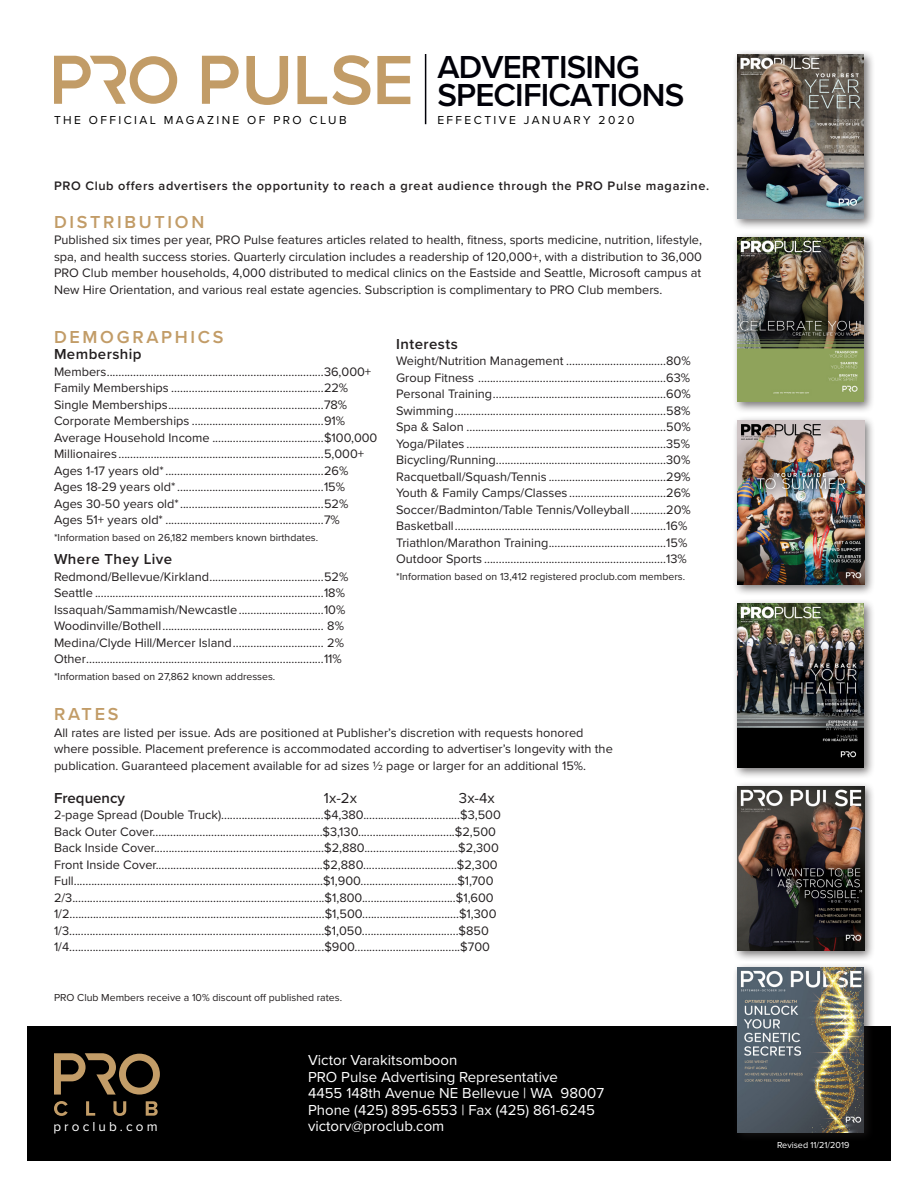
<style>
.page{position:relative;width:918px;height:1188px;background:#fff}
.page>*{position:absolute;margin:0;border:0;box-sizing:border-box;transform-origin:0 0}
.t1{font:600 33px "Proxima Nova";letter-spacing:-.025em;color:#000008}
.t2{font:600 18px "Proxima Nova";letter-spacing:.15em;color:#c29c67}
.t3{font:15px "Proxima Nova";color:#fff}
.t4{font:600 15px "Proxima Nova";letter-spacing:.03em;color:#231f20}
.t5{font:15px "Proxima Nova";color:#231f20}
.t6{font:600 15px "Proxima Nova";color:#231f20}
.t7{font:13.5px "Proxima Nova";letter-spacing:.23em;color:#fff}
.t8{font:12.75px/16.5px "Proxima Nova";color:#231f20}
.t9{font:600 12.75px "Proxima Nova";letter-spacing:.05em;color:#231f20}
.t10{font:12px "Proxima Nova";letter-spacing:.2em;color:#000}
.t11{font:10.5px "Proxima Nova";color:#231f20}
.t12{font:9px "Proxima Nova";color:#fff}
</style>
<div class="page">
<svg style="left:202px;top:56px;width:37px;height:48px"></svg>
<svg style="left:54px;top:56px;width:123px;height:48px"></svg>
<svg style="left:246px;top:56px;width:42px;height:49px"></svg>
<svg style="left:297px;top:55px;width:73px;height:50px"></svg>
<svg style="left:377px;top:56px;width:33px;height:48px"></svg>
<div style="left:27px;top:1027px;width:864px;height:134px;background:#000"></div>
<div style="left:732px;top:232px;width:143px;height:181px;background:#231f20;opacity:.6"></div>
<img style="left:737px;top:237px;width:127px;height:165px">
<div style="left:732px;top:963px;width:143px;height:180px;background:#231f20;opacity:.6"></div>
<img style="left:737px;top:968px;width:127px;height:164px">
<div style="left:732px;top:781px;width:143px;height:181px;background:#231f20;opacity:.6"></div>
<img style="left:737px;top:786px;width:127px;height:165px">
<div style="left:732px;top:599px;width:143px;height:180px;background:#231f20;opacity:.6"></div>
<img style="left:737px;top:603px;width:127px;height:165px">
<div style="left:732px;top:416px;width:143px;height:180px;background:#231f20;opacity:.6"></div>
<img style="left:737px;top:420px;width:127px;height:165px">
<hr style="left:425px;top:54px;width:1px;height:70px;background:#000008">
<div style="left:732px;top:49px;width:143px;height:181px;background:#231f20;opacity:.6"></div>
<img style="left:737px;top:54px;width:127px;height:164px">
<svg style="left:54px;top:1053px;width:106px;height:42px"></svg>
<svg style="left:54px;top:1101px;width:14px;height:15px"></svg>
<svg style="left:86px;top:1101px;width:9px;height:15px"></svg>
<svg style="left:113px;top:1101px;width:13px;height:15px"></svg>
<svg style="left:146px;top:1101px;width:12px;height:15px"></svg>
<p class="t1" style="left:437px;top:42px;width:204px">ADVERTISING</p>
<p class="t1" style="left:437px;top:71px;width:249px">SPECIFICATIONS</p>
<p class="t10" style="left:54px;top:111px;width:294px">THE OFFICIAL MAGAZINE OF PRO CLUB</p>
<p class="t10" style="left:437px;top:111px;width:199px">EFFECTIVE JANUARY 2020</p>
<p class="t9" style="left:54px;top:176px;width:657px">PRO Club offers advertisers the opportunity to reach a great audience through the PRO Pulse magazine.</p>
<p class="t2" style="left:54px;top:208px;width:152px">DISTRIBUTION</p>
<p class="t8" style="left:54px;top:231px;width:650px;text-align:justify">Published six times per year, PRO Pulse features articles related to health, fitness, sports medicine, nutrition, lifestyle, spa, and health success stories. Quarterly circulation includes a readership of 120,000+, with a distribution to 36,000<br>PRO Club member households, 4,000 distributed to medical clinics on the Eastside and Seattle, Microsoft campus at New Hire Orientation, and various real estate agencies. Subscription is complimentary to PRO Club members.</p>
<p class="t2" style="left:54px;top:323px;width:171px">DEMOGRAPHICS</p>
<p class="t4" style="left:54px;top:343px;width:89px">Membership</p>
<p class="t8" style="left:54px;top:363px;width:325px">Members..........................................................................36,000+ Family Memberships ....................................................22% Single Memberships.....................................................78% Corporate Memberships .............................................91% Average Household Income ......................................$100,000<br>Millionaires ......................................................................5,000+ Ages 1-17 years old*......................................................26% Ages 18-29 years old*..................................................15%<br>Ages 30-50 years old*.................................................52% Ages 51+ years old* ......................................................7%</p>
<p class="t11" style="left:54px;top:529px;width:266px">*Information based on 26,182 members known birthdates.</p>
<p class="t4" style="left:54px;top:548px;width:120px">Where They Live</p>
<p class="t8" style="left:54px;top:568px;width:296px">Redmond/Bellevue/Kirkland.......................................52%</p>
<p class="t8" style="left:54px;top:584px;width:293px">Seattle ..............................................................................18%</p>
<p class="t8" style="left:54px;top:601px;width:293px">Issaquah/Sammamish/Newcastle.............................10%</p>
<p class="t8" style="left:54px;top:617px;width:292px">Woodinville/Bothell....................................................... 8%</p>
<p class="t8" style="left:54px;top:634px;width:292px">Medina/Clyde Hill/Mercer Island............................... 2%</p>
<p class="t8" style="left:54px;top:650px;width:289px">Other.................................................................................11%</p>
<p class="t11" style="left:54px;top:668px;width:223px">*Information based on 27,862 known addresses.</p>
<p class="t4" style="left:396px;top:333px;width:63px">Interests</p>
<p class="t8" style="left:396px;top:352px;width:296px">Weight/Nutrition Management ..................................80%</p>
<p class="t8" style="left:396px;top:369px;width:295px">Group Fitness ................................................................63%</p>
<p class="t8" style="left:396px;top:385px;width:296px">Personal Training...........................................................60%</p>
<p class="t8" style="left:396px;top:402px;width:296px">Swimming........................................................................58%</p>
<p class="t8" style="left:396px;top:418px;width:296px">Spa &amp; Salon ....................................................................50%</p>
<p class="t8" style="left:396px;top:435px;width:295px">Yoga/Pilates ....................................................................35%</p>
<p class="t8" style="left:396px;top:451px;width:296px">Bicycling/Running..........................................................30%</p>
<p class="t8" style="left:396px;top:468px;width:296px">Racquetball/Squash/Tennis ........................................29%</p>
<p class="t8" style="left:396px;top:484px;width:296px">Youth &amp; Family Camps/Classes .................................26%</p>
<p class="t8" style="left:396px;top:501px;width:296px">Soccer/Badminton/Table Tennis/Volleyball............20%</p>
<p class="t8" style="left:396px;top:517px;width:293px">Basketball........................................................................16%</p>
<p class="t8" style="left:396px;top:534px;width:293px">Triathlon/Marathon Training........................................15%</p>
<p class="t8" style="left:396px;top:550px;width:292px">Outdoor Sports ..............................................................13%</p>
<p class="t11" style="left:396px;top:568px;width:290px">*Information based on 13,412 registered proclub.com members.</p>
<p class="t2" style="left:54px;top:701px;width:66px">RATES</p>
<p class="t8" style="left:54px;top:723px;width:560px">All rates are listed per issue. Ads are positioned at Publisher’s discretion with requests honored where possible. Placement preference is accommodated according to advertiser’s longevity with the publication. Guaranteed placement available for ad sizes ½ page or larger for an additional 15%.</p>
<p class="t6" style="left:54px;top:786px;width:73px">Frequency</p>
<p class="t5" style="left:324px;top:786px;width:34px">1x-2x</p>
<p class="t5" style="left:459px;top:786px;width:37px">3x-4x</p>
<p class="t8" style="left:54px;top:806px;width:448px">2-page Spread (Double Truck)...................................$4,380.................................$3,500</p>
<p class="t8" style="left:54px;top:822px;width:443px">Back Outer Cover..........................................................$3,130.................................$2,500</p>
<p class="t8" style="left:54px;top:839px;width:446px">Back Inside Cover..........................................................$2,880................................$2,300</p>
<p class="t8" style="left:54px;top:855px;width:445px">Front Inside Cover.........................................................$2,880................................$2,300</p>
<p class="t8" style="left:54px;top:872px;width:441px">Full.....................................................................................$1,900.................................$1,700</p>
<p class="t8" style="left:54px;top:888px;width:441px">2/3......................................................................................$1,800................................$1,600</p>
<p class="t8" style="left:54px;top:905px;width:444px">1/2.......................................................................................$1,500.................................$1,300</p>
<p class="t8" style="left:54px;top:921px;width:436px">1/3.......................................................................................$1,050.................................$850</p>
<p class="t8" style="left:54px;top:938px;width:437px">1/4.......................................................................................$900....................................$700</p>
<p class="t11" style="left:54px;top:989px;width:290px">PRO Club Members receive a 10% discount off published rates.</p>
<p class="t3" style="left:308px;top:1049px;width:151px">Victor Varakitsomboon</p>
<p class="t3" style="left:308px;top:1065px;width:251px">PRO Pulse Advertising Representative</p>
<p class="t3" style="left:308px;top:1082px;width:298px">4455 148th Avenue NE Bellevue | WA 98007</p>
<p class="t3" style="left:308px;top:1098px;width:289px">Phone (425) 895-6553 | Fax (425) 861-6245</p>
<p class="t7" style="left:53px;top:1117px;width:106px">proclub.com</p>
<p class="t3" style="left:308px;top:1115px;width:138px">victorv@proclub.com</p>
<p class="t12" style="left:777px;top:1139px;width:74px">Revised 11/21/2019</p>
</div>
